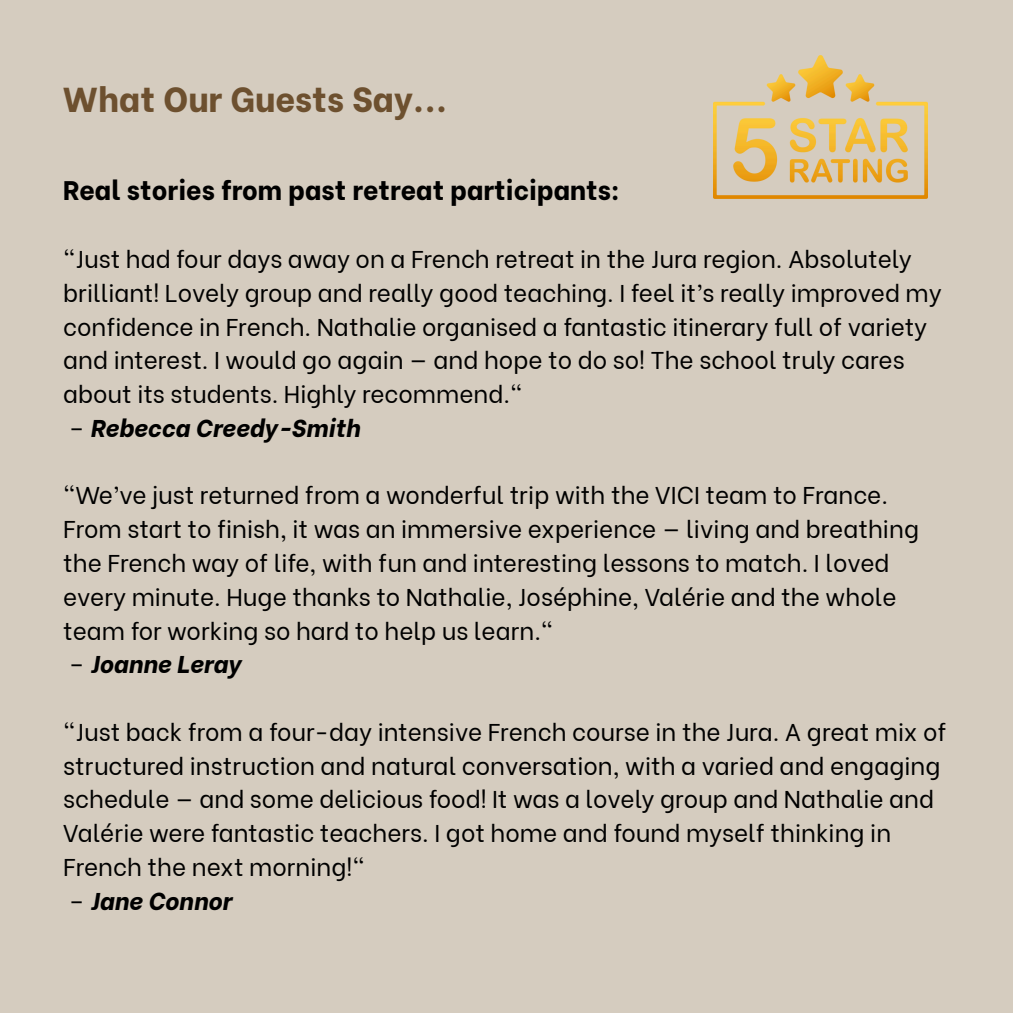
<style>
.page{position:relative;width:1013px;height:1013px;background:#fff}
.page>*{position:absolute;margin:0;border:0;box-sizing:border-box;transform-origin:0 0}
.t1{font:800 34.5px "Be Vietnam";color:#6d502f}
.t2{font:800 26.75px "Be Vietnam";color:#000}
.t3{font:24.25px/33.8px "Be Vietnam";color:#000}
.t4{font:italic 800 24.25px "Be Vietnam";color:#000}
.s1{font-weight:400;font-style:normal}
</style>
<div class="page">
<div style="left:0;top:0;width:1012px;height:1012px;background:#d5ccbf"></div>
<img style="left:713px;top:56px;width:214px;height:142px">
<p class="t1" style="left:63px;top:71px;width:386px">What Our Guests Say...</p>
<h1 class="t2" style="left:63px;top:168px;width:558px">Real stories from past retreat participants:</h1>
<h2 class="t3" style="left:63px;top:240px;width:880px">"Just had four days away on a French retreat in the Jura region. Absolutely brilliant! Lovely group and really good teaching. I feel it’s really improved my confidence in French. Nathalie organised a fantastic itinerary full of variety and interest. I would go again — and hope to do so! The school truly cares about its students. Highly recommend."</h2>
<p class="t4" style="left:69px;top:408px;width:293px"><span class="s1">–</span> Rebecca Creedy-Smith</p>
<p class="t3" style="left:63px;top:476px;width:857px">"We’ve just returned from a wonderful trip with the VICI team to France.<br>From start to finish, it was an immersive experience — living and breathing the French way of life, with fun and interesting lessons to match. I loved every minute. Huge thanks to Nathalie, Joséphine, Valérie and the whole team for working so hard to help us learn."</p>
<p class="t4" style="left:69px;top:644px;width:173px"><span class="s1">–</span> Joanne Leray</p>
<p class="t3" style="left:63px;top:712px;width:884px">"Just back from a four-day intensive French course in the Jura. A great mix of structured instruction and natural conversation, with a varied and engaging schedule — and some delicious food! It was a lovely group and Nathalie and Valérie were fantastic teachers. I got home and found myself thinking in French the next morning!"</p>
<p class="t4" style="left:69px;top:880px;width:164px"><span class="s1">–</span> Jane Connor</p>
</div>
